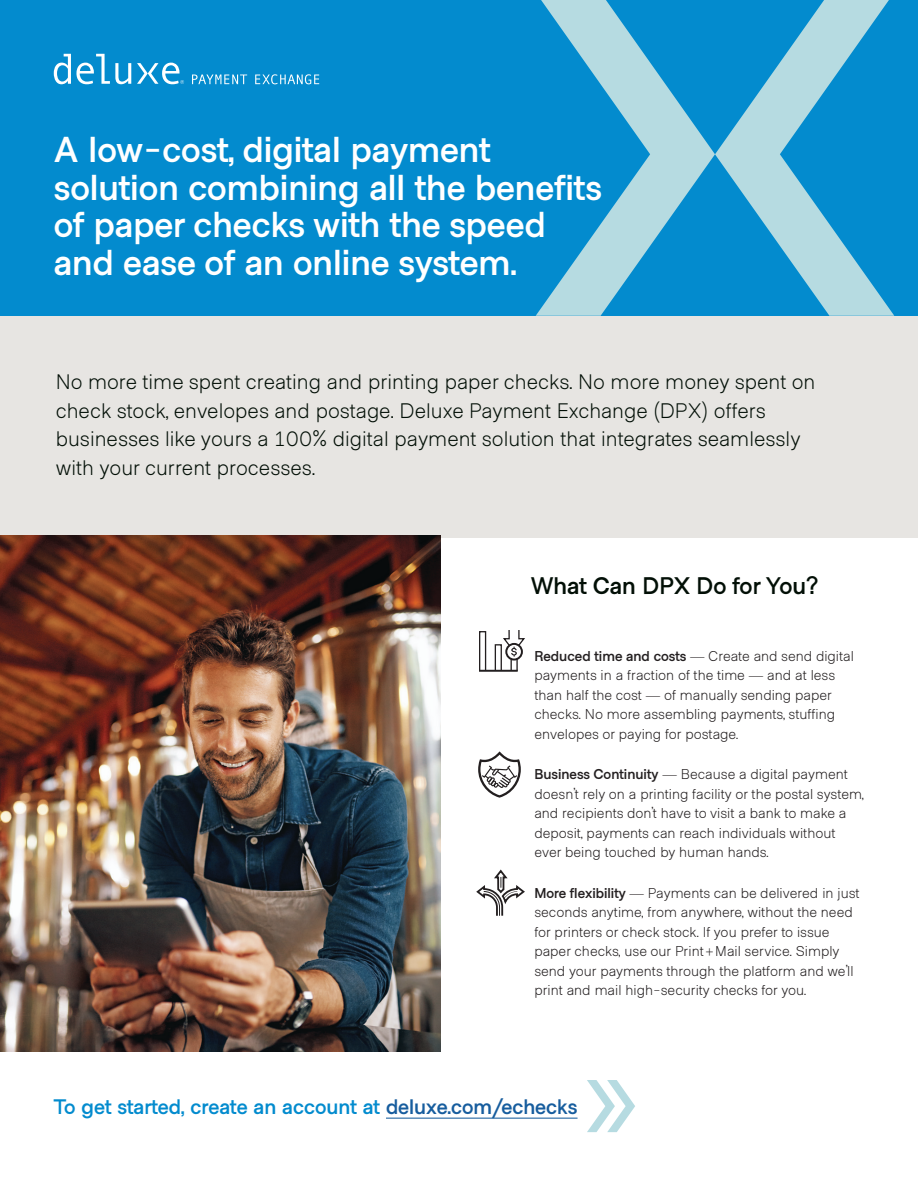
<style>
.page{position:relative;width:918px;height:1188px;background:#fff}
.page>*{position:absolute;margin:0;border:0;box-sizing:border-box;transform-origin:0 0}
.t1{font:700 36px/37.5px "Metro Sans";color:#fff}
.t2{font:700 24px "Metro Sans";color:#020f06}
.t3{font:300 21px/28.5px "Metro Sans";color:#020f06}
.Subhead{font:700 21px "Metro Sans";color:#038bce}
.Body{font:300 14.25px/19.5px "Metro Sans";color:#231f20}
.s1{font-weight:700}
.s2{color:#175d9e}
</style>
<div class="page">
<div style="left:0;top:316px;width:918px;height:222px;background:#e7e5e2"></div>
<div style="left:0;top:0;width:918px;height:316px;background:#038bce"></div>
<svg style="left:536px;top:0;width:179px;height:316px"></svg>
<svg style="left:715px;top:0;width:179px;height:316px"></svg>
<svg style="left:192px;top:75px;width:55px;height:9px"></svg>
<svg style="left:255px;top:74px;width:64px;height:10px"></svg>
<svg style="left:54px;top:54px;width:77px;height:30px"></svg>
<svg style="left:137px;top:63px;width:47px;height:21px"></svg>
<div style="left:511px;top:654px;width:7px;height:17px;border:1px solid #231f20"></div>
<div style="left:495px;top:644px;width:7px;height:27px;border:1px solid #231f20"></div>
<div style="left:479px;top:631px;width:7px;height:40px;border:1px solid #231f20"></div>
<div style="left:505px;top:643px;width:18px;height:18px;border:2px solid #231f20;border-radius:50%"></div>
<svg style="left:503px;top:630px;width:22px;height:27px"></svg>
<hr style="left:479px;top:670px;width:39px;height:2px;background:#231f20">
<svg style="left:476px;top:870px;width:49px;height:46px"></svg>
<svg style="left:478px;top:751px;width:43px;height:47px"></svg>
<svg style="left:587px;top:1080px;width:48px;height:52px"></svg>
<img style="left:0;top:536px;width:441px;height:515px">
<hr style="left:386px;top:1118px;width:192px;height:1px;background:#175d9e">
<p class="t1" style="left:54px;top:133px;width:550px">A low-cost, digital payment solution combining all the benefits of paper checks with the speed and ease of an online system.</p>
<p class="t3" style="left:56px;top:369px;width:761px">No more time spent creating and printing paper checks. No more money spent on check stock, envelopes and postage. Deluxe Payment Exchange (DPX) offers businesses like yours a 100% digital payment solution that integrates seamlessly with your current processes.</p>
<p class="t2" style="left:531px;top:572px;width:290px">What Can DPX Do for You?</p>
<p class="Body" style="left:534px;top:647px;width:321px"><span class="s1">Reduced time and costs</span> — Create and send digital payments in a fraction of the time — and at less than half the cost — of manually sending paper checks. No more assembling payments, stuffing envelopes or paying for postage.</p>
<p class="Body" style="left:534px;top:765px;width:331px"><span class="s1">Business Continuity</span> — Because a digital payment doesn’t rely on a printing facility or the postal system, and recipients don’t have to visit a bank to make a deposit, payments can reach individuals without ever being touched by human hands.</p>
<p class="Body" style="left:534px;top:884px;width:327px"><span class="s1">More flexibility</span> — Payments can be delivered in just seconds anytime, from anywhere, without the need for printers or check stock. If you prefer to issue paper checks, use our Print+Mail service. Simply send your payments through the platform and we’ll print and mail high-security checks for you.</p>
<p class="Subhead" style="left:54px;top:1095px;width:525px">To get started, create an account at <span class="s2">deluxe.com/echecks</span></p>
</div>
